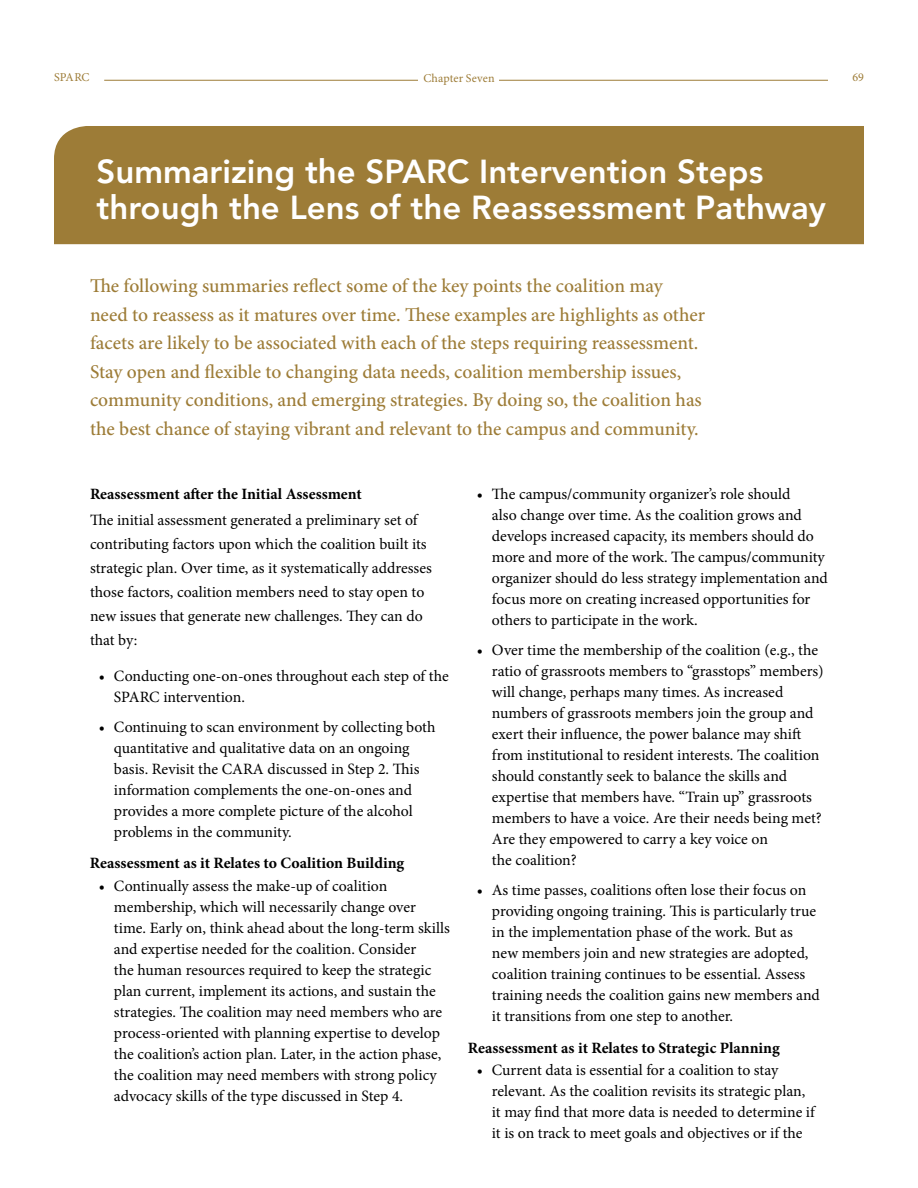
<style>
.page{position:relative;width:918px;height:1188px;background:#fff}
.page>*{position:absolute;margin:0;border:0;box-sizing:border-box;transform-origin:0 0}
.t1{font:800 33px/36px "Avenir LT Std";color:#fff}
.t2{font:500 19.5px/28.5px "Minion Pro";color:#9d7c37}
.t3{font:15.75px/21px "Minion Pro";color:#000}
.t4{font:700 15.75px "Minion Pro";color:#000}
.t5{font:12px "Minion Pro";letter-spacing:.01em;color:#9d7c37}
</style>
<div class="page">
<hr style="left:104px;top:80px;width:724px;height:1px;background:#9d7c37">
<div style="left:54px;top:126px;width:810px;height:118px;background:#9d7c37"></div>
<div style="left:419px;top:73px;width:80px;height:13px;background:#fff"></div>
<p class="t5" style="left:423px;top:70px;width:73px">Chapter Seven</p>
<p class="t5" style="left:54px;top:70px;width:37px">SPARC</p>
<p class="t5" style="left:852px;top:70px;width:13px">69</p>
<h1 class="t1" style="left:97px;top:154px;width:731px">Summarizing the SPARC Intervention Steps through the Lens of the Reassessment Pathway</h1>
<p class="t2" style="left:90px;top:272px;width:617px">The following summaries reflect some of the key points the coalition may need to reassess as it matures over time. These examples are highlights as other facets are likely to be associated with each of the steps requiring reassessment.<br>Stay open and flexible to changing data needs, coalition membership issues, community conditions, and emerging strategies. By doing so, the coalition has the best chance of staying vibrant and relevant to the campus and community.</p>
<p class="t4" style="left:90px;top:483px;width:273px">Reassessment after the Initial Assessment</p>
<p class="t3" style="left:90px;top:508px;width:343px;line-height:24px">The initial assessment generated a preliminary set of contributing factors upon which the coalition built its strategic plan. Over time, as it systematically addresses those factors, coalition members need to stay open to new issues that generate new challenges. They can do that by:</p>
<p class="t3" style="left:114px;top:665px;width:336px;text-indent:-15px">• Conducting one-on-ones throughout each step of the<br>SPARC intervention.</p>
<p class="t3" style="left:114px;top:716px;width:323px;text-indent:-15px">• Continuing to scan environment by collecting both quantitative and qualitative data on an ongoing basis. Revisit the CARA discussed in Step 2. This information complements the one-on-ones and provides a more complete picture of the alcohol problems in the community.</p>
<p class="t4" style="left:90px;top:852px;width:316px">Reassessment as it Relates to Coalition Building</p>
<p class="t3" style="left:114px;top:875px;width:337px;text-indent:-15px">• Continually assess the make-up of coalition membership, which will necessarily change over time. Early on, think ahead about the long-term skills and expertise needed for the coalition. Consider<br>the human resources required to keep the strategic plan current, implement its actions, and sustain the strategies. The coalition may need members who are process-oriented with planning expertise to develop the coalition’s action plan. Later, in the action phase, the coalition may need members with strong policy advocacy skills of the type discussed in Step 4.</p>
<p class="t3" style="left:492px;top:484px;width:337px;text-indent:-15px">• The campus/community organizer’s role should<br>also change over time. As the coalition grows and develops increased capacity, its members should do more and more of the work. The campus/community organizer should do less strategy implementation and focus more on creating increased opportunities for others to participate in the work.</p>
<p class="t3" style="left:492px;top:640px;width:333px;text-indent:-15px">• Over time the membership of the coalition (e.g., the ratio of grassroots members to “grasstops” members) will change, perhaps many times. As increased numbers of grassroots members join the group and exert their influence, the power balance may shift from institutional to resident interests. The coalition should constantly seek to balance the skills and expertise that members have. “Train up” grassroots members to have a voice. Are their needs being met?<br>Are they empowered to carry a key voice on<br>the coalition?</p>
<p class="t3" style="left:492px;top:880px;width:329px;text-indent:-15px">• As time passes, coalitions often lose their focus on providing ongoing training. This is particularly true in the implementation phase of the work. But as new members join and new strategies are adopted, coalition training continues to be essential. Assess training needs the coalition gains new members and it transitions from one step to another.</p>
<p class="t4" style="left:468px;top:1036px;width:313px">Reassessment as it Relates to Strategic Planning</p>
<p class="t3" style="left:492px;top:1060px;width:324px;text-indent:-15px">• Current data is essential for a coalition to stay relevant. As the coalition revisits its strategic plan, it may find that more data is needed to determine if it is on track to meet goals and objectives or if the</p>
</div>
